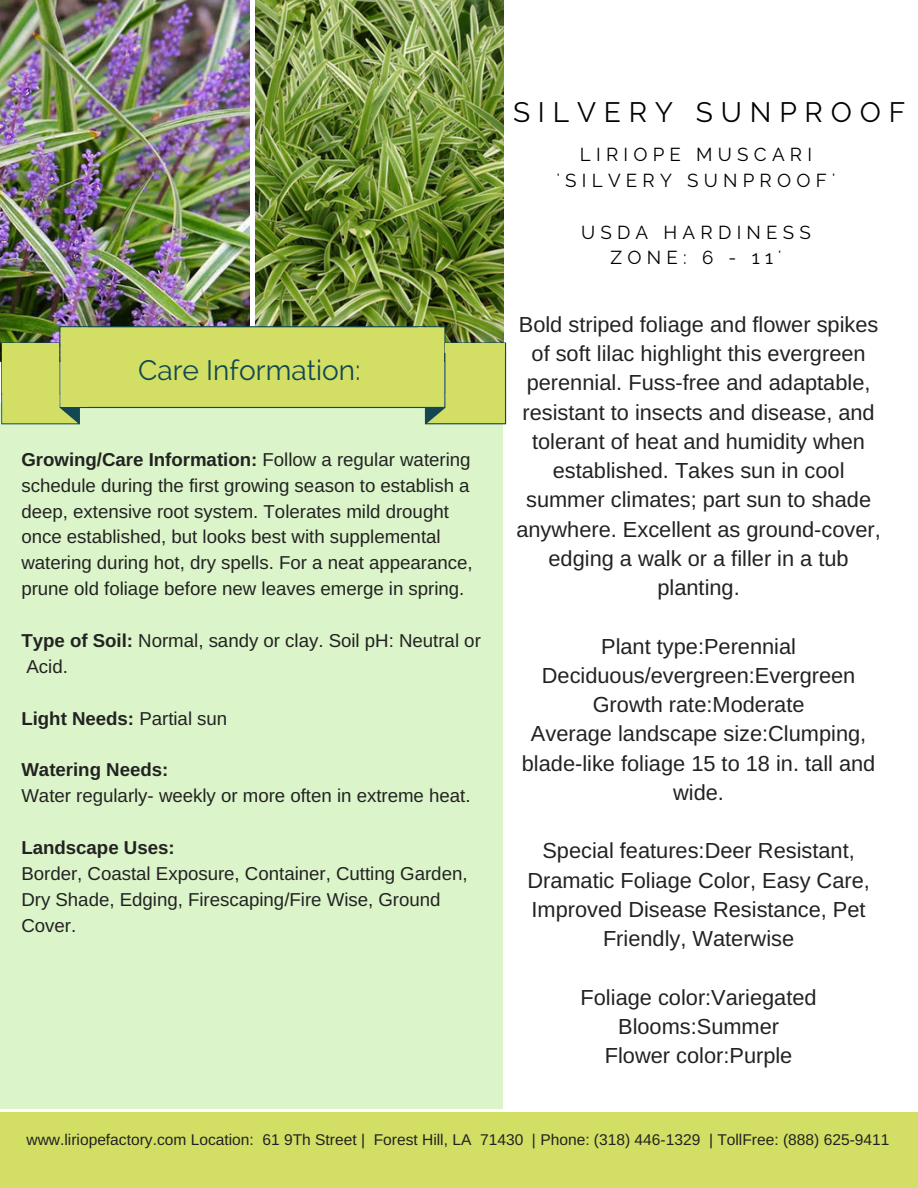
<style>
.page{position:relative;width:918px;height:1188px;background:#fff}
.page>*{position:absolute;margin:0;border:0;box-sizing:border-box;transform-origin:0 0}
.t1{font:28.05px "Raleway";color:#134853}
.t2{font:28.05px "Raleway";letter-spacing:.28em;color:#000}
.t3{font:21.75px/29.2px "Arimo";color:#222;text-align:center}
.t4{font:18.75px/25.8px "Arimo";color:#222}
.t5{font:18.75px/25.8px "Raleway";letter-spacing:.28em;color:#000;text-align:center}
.t6{font:700 18.75px "Arimo";color:#222}
.t7{font:15.6px "Arimo";color:#222}
.s1{font-weight:700}
.s2{font-weight:400}
</style>
<div class="page">
<img style="left:255px;top:0;width:249px;height:326px">
<img style="left:0;top:0;width:250px;height:361px">
<div style="left:0;top:404px;width:502px;height:705px;background:#dbf4c9"></div>
<div style="left:0;top:1112px;width:918px;height:76px;background:#d2df64"></div>
<svg style="left:1px;top:326px;width:505px;height:98px;background:#c7d76c"></svg>
<p class="t1" style="left:138px;top:354px;width:224px">Care Information:</p>
<p class="t4" style="left:21px;top:446px;width:453px"><span class="s1">Growing/Care Information:</span> Follow a regular watering schedule during the first growing season to establish a deep, extensive root system. Tolerates mild drought once established, but looks best with supplemental watering during hot, dry spells. For a neat appearance, prune old foliage before new leaves emerge in spring.</p>
<p class="t4" style="left:21px;top:627px;width:461px"><span class="s1">Type of Soil:</span> Normal, sandy or clay. Soil pH: Neutral or<br>Acid.</p>
<p class="t6" style="left:21px;top:708px;width:207px">Light Needs: <span class="s2">Partial sun</span></p>
<p class="t6" style="left:21px;top:759px;width:149px">Watering Needs:</p>
<p class="t4" style="left:21px;top:783px;width:451px">Water regularly- weekly or more often in extreme heat.</p>
<p class="t6" style="left:21px;top:837px;width:155px">Landscape Uses:</p>
<p class="t4" style="left:21px;top:860px;width:448px">Border, Coastal Exposure, Container, Cutting Garden,<br>Dry Shade, Edging, Firescaping/Fire Wise, Ground<br>Cover.</p>
<p class="t2" style="left:513px;top:95px;width:394px">SILVERY SUNPROOF</p>
<p class="t5" style="left:557px;top:141px;width:280px">LIRIOPE MUSCARI 'SILVERY SUNPROOF'</p>
<p class="t5" style="left:581px;top:219px;width:231px">USDA HARDINESS<br>ZONE: 6 - 11'</p>
<p class="t3" style="left:516px;top:310px;width:366px">Bold striped foliage and flower spikes of soft lilac highlight this evergreen perennial. Fuss-free and adaptable, resistant to insects and disease, and tolerant of heat and humidity when established. Takes sun in cool summer climates; part sun to shade anywhere. Excellent as ground-cover, edging a walk or a filler in a tub planting.</p>
<p class="t3" style="left:522px;top:631px;width:355px">Plant type:Perennial<br>Deciduous/evergreen:Evergreen<br>Growth rate:Moderate<br>Average landscape size:Clumping, blade-like foliage 15 to 18 in. tall and wide.</p>
<p class="t3" style="left:527px;top:836px;width:344px">Special features:Deer Resistant,<br>Dramatic Foliage Color, Easy Care,<br>Improved Disease Resistance, Pet<br>Friendly, Waterwise</p>
<p class="t3" style="left:581px;top:982px;width:238px">Foliage color:Variegated<br>Blooms:Summer<br>Flower color:Purple</p>
<p class="t7" style="left:26px;top:1131px;width:864px">www.liriopefactory.com Location: 61 9Th Street | Forest Hill, LA 71430 | Phone: (318) 446-1329 | TollFree: (888) 625-9411</p>
</div>
